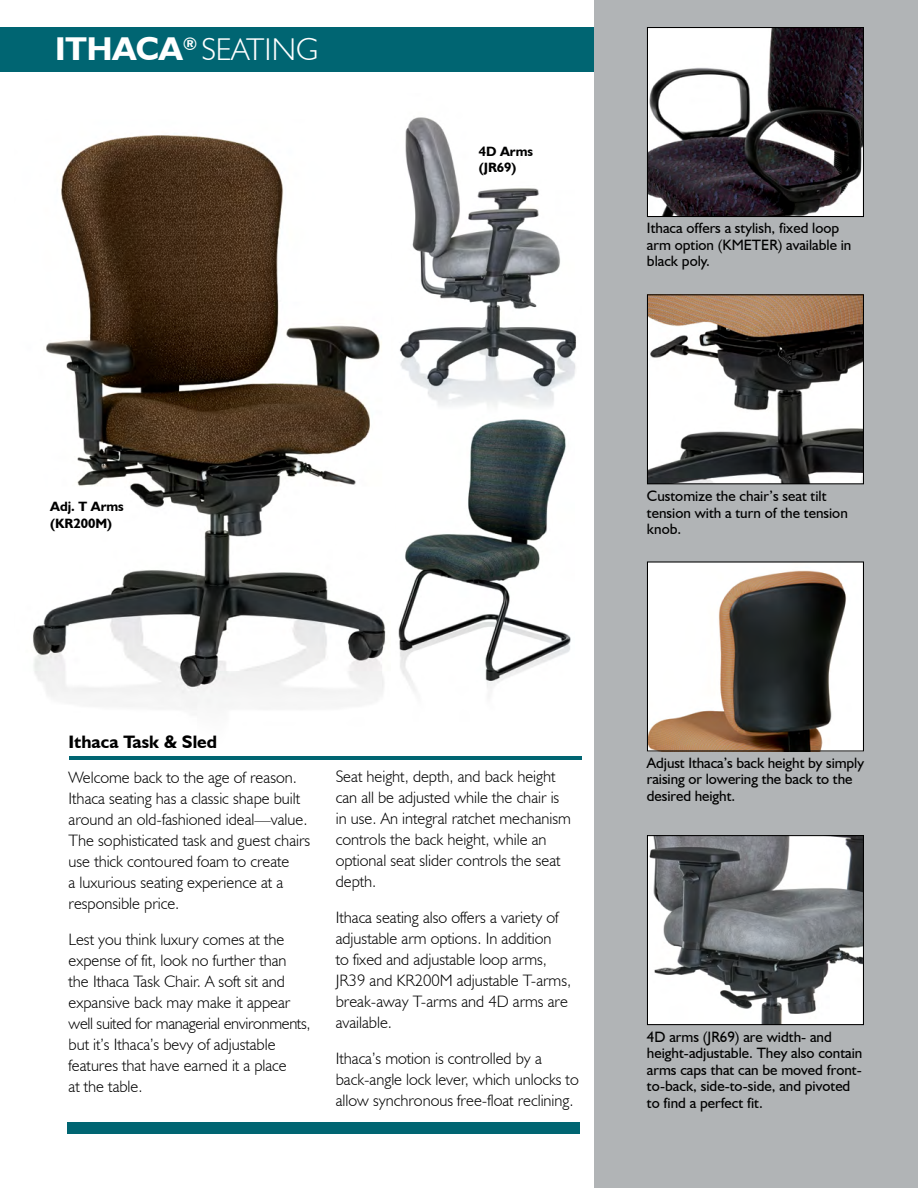
<style>
.page{position:relative;width:918px;height:1188px;background:#fff}
.page>*{position:absolute;margin:0;border:0;box-sizing:border-box;transform-origin:0 0}
.t1{font:300 31.5px "Humanist 521 BT";color:#fff}
.t2{font:700 18px "Humanist 521 BT";color:#000}
.t3{font:300 16.5px/21px "Humanist 521 BT";color:#000}
.t4{font:15px/16.5px "Humanist 521 BT";color:#000}
.t5{font:700 13.5px/16.2px "Humanist 521 BT";color:#000}
.s1{font-weight:700;font-size:33px}
</style>
<div class="page">
<img style="left:32px;top:135px;width:358px;height:625px">
<div style="left:0;top:27px;width:613px;height:44px;background:#006572"></div>
<div style="left:594px;top:0;width:324px;height:1188px;background:#b1b4b6"></div>
<div style="left:68px;top:1122px;width:512px;height:12px;background:#006572"></div>
<hr style="left:69px;top:756px;width:513px;height:3px;background:#006572">
<img style="left:649px;top:29px;width:213px;height:186px">
<div style="left:647px;top:27px;width:217px;height:190px;border:1px solid #000"></div>
<img style="left:649px;top:296px;width:213px;height:186px">
<div style="left:647px;top:294px;width:217px;height:190px;border:1px solid #000"></div>
<img style="left:649px;top:563px;width:213px;height:187px">
<div style="left:647px;top:561px;width:217px;height:191px;border:1px solid #000"></div>
<img style="left:649px;top:837px;width:213px;height:186px">
<div style="left:647px;top:835px;width:217px;height:190px;border:1px solid #000"></div>
<img style="left:399px;top:117px;width:177px;height:289px">
<img style="left:398px;top:419px;width:173px;height:272px">
<h1 class="t1" style="left:55px;top:30px;width:265px"><span class="s1">ITHACA</span><sup>®</sup> SEATING</h1>
<p class="t5" style="left:479px;top:143px;width:56px">4D Arms (JR69)</p>
<p class="t4" style="left:647px;top:219px;width:206px">Ithaca offers a stylish, fixed loop arm option (KMETER) available in black poly.</p>
<p class="t5" style="left:50px;top:498px;width:75px">Adj. T Arms (KR200M)</p>
<p class="t4" style="left:647px;top:487px;width:202px">Customize the chair’s seat tilt tension with a turn of the tension knob.</p>
<p class="t2" style="left:69px;top:731px;width:150px">Ithaca Task &amp; Sled</p>
<p class="t3" style="left:69px;top:767px;width:243px">Welcome back to the age of reason.<br>Ithaca seating has a classic shape built around an old-fashioned ideal—value.<br>The sophisticated task and guest chairs use thick contoured foam to create<br>a luxurious seating experience at a responsible price.</p>
<p class="t3" style="left:69px;top:929px;width:243px">Lest you think luxury comes at the expense of fit, look no further than the Ithaca Task Chair. A soft sit and expansive back may make it appear well suited for managerial environments, but it’s Ithaca’s bevy of adjustable features that have earned it a place<br>at the table.</p>
<p class="t3" style="left:336px;top:766px;width:237px">Seat height, depth, and back height can all be adjusted while the chair is in use. An integral ratchet mechanism controls the back height, while an optional seat slider controls the seat depth.</p>
<p class="t3" style="left:336px;top:907px;width:237px">Ithaca seating also offers a variety of adjustable arm options. In addition<br>to fixed and adjustable loop arms,<br>JR39 and KR200M adjustable T-arms, break-away T-arms and 4D arms are available.</p>
<p class="t3" style="left:336px;top:1048px;width:244px">Ithaca’s motion is controlled by a back-angle lock lever, which unlocks to allow synchronous free-float reclining.</p>
<p class="t4" style="left:647px;top:754px;width:219px">Adjust Ithaca’s back height by simply raising or lowering the back to the desired height.</p>
<p class="t4" style="left:647px;top:1028px;width:217px">4D arms (JR69) are width- and height-adjustable. They also contain arms caps that can be moved front&shy;to-back, side-to-side, and pivoted to find a perfect fit.</p>
</div>
